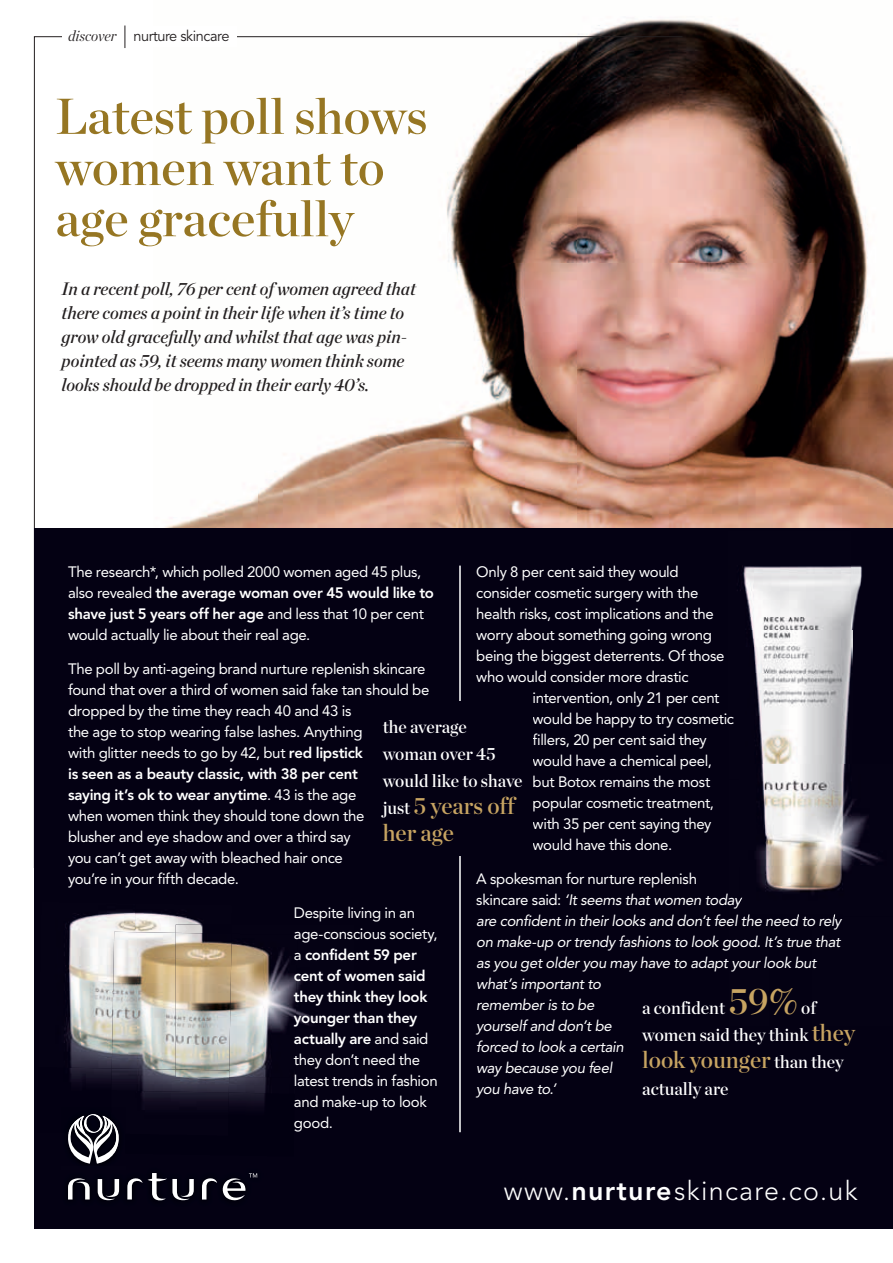
<style>
.page{position:relative;width:893px;height:1263px;background:#fff}
.page>*{position:absolute;margin:0;border:0;box-sizing:border-box;transform-origin:0 0}
.t1{font:50.4px/51.2px "Chronicle Display Semi";color:#967623}
.t2{font:300 26.85px "Avenir";letter-spacing:.05em;color:#fff}
.t3{font:24px/27px "Chronicle Display Semi";color:#c7a462;scale:.96 1}
.t4{font:italic 18px/24px "Chronicle Display Semi";color:#231f20;scale:.96 1}
.t5{font:18px/27px "Chronicle Display Semi";color:#fff;scale:.96 1}
.t6{font:15px/21px "Avenir";letter-spacing:-.025em;color:#fff}
.t7{font:italic 15px/21px "Avenir";letter-spacing:-.025em;color:#fff}
.t8{font:15px "Avenir";letter-spacing:-.03em;color:#231f20}
.s1{font-family:"Chronicle Display";font-weight:300;font-style:italic}
.s2{font-style:normal}
.s3{font-weight:800}
.s4{font-size:18px;color:#fff}
.s5{font-size:37.5px;color:#c7a462}
.s6{font-size:24px;color:#c7a462}
</style>
<div class="page">
<img style="left:578px;top:19px;width:315px;height:509px">
<svg style="left:34px;top:36px;width:649px;height:492px"></svg>
<div style="left:62px;top:26px;width:174px;height:21px;background:#fff"></div>
<svg style="left:125px;top:26px;width:1px;height:22px"></svg>
<div style="left:34px;top:528px;width:859px;height:701px;background:#040113"></div>
<hr style="left:459px;top:566px;width:2px;height:566px;background:#fff">
<img style="left:68px;top:1173px;width:190px;height:28px">
<svg style="left:98px;top:1179px;width:21px;height:21px"></svg>
<svg style="left:68px;top:1178px;width:22px;height:21px"></svg>
<svg style="left:127px;top:1177px;width:15px;height:22px"></svg>
<svg style="left:148px;top:1173px;width:46px;height:27px"></svg>
<svg style="left:202px;top:1173px;width:55px;height:27px"></svg>
<img style="left:70px;top:1068px;width:15px;height:14px">
<img style="left:85px;top:1068px;width:26px;height:14px">
<img style="left:64px;top:912px;width:71px;height:156px">
<img style="left:135px;top:912px;width:67px;height:20px">
<img style="left:229px;top:1094px;width:36px;height:12px">
<img style="left:141px;top:1092px;width:88px;height:13px">
<svg style="left:68px;top:1114px;width:51px;height:49px"></svg>
<img style="left:229px;top:1077px;width:38px;height:17px">
<img style="left:111px;top:1068px;width:118px;height:24px">
<img style="left:112px;top:932px;width:64px;height:138px">
<img style="left:176px;top:924px;width:142px;height:153px">
<img style="left:229px;top:934px;width:68px;height:143px">
<img style="left:737px;top:565px;width:115px;height:199px">
<img style="left:852px;top:565px;width:10px;height:101px">
<div style="left:366px;top:702px;width:167px;height:154px;background:#040113"></div>
<img style="left:742px;top:764px;width:139px;height:134px">
<img style="left:744px;top:914px;width:92px;height:3px">
<p class="t8" style="left:68px;top:27px;width:163px"><span class="s1">discover</span> nurture skincare</p>
<h1 class="t1" style="left:55px;top:87px;width:374px">Latest poll shows women want to age gracefully</h1>
<p class="t4" style="left:62px;top:275px;width:370px">In a recent poll, 76 per cent of women agreed that there comes a point in their life when it’s time to grow old gracefully and whilst that age was pin&shy;pointed as 59, it seems many women think some looks should be dropped in their early 40’s.</p>
<p class="t6" style="left:476px;top:561px;width:250px">Only 8 per cent said they would consider cosmetic surgery with the health risks, cost implications and the worry about something going wrong being the biggest deterrents. Of those who would consider more drastic</p>
<p class="t6" style="left:533px;top:687px;width:203px">intervention, only 21 per cent would be happy to try cosmetic fillers, 20 per cent said they would have a chemical peel, but Botox remains the most popular cosmetic treatment, with 35 per cent saying they would have this done.</p>
<p class="t7" style="left:476px;top:868px;width:367px"><span class="s2">A spokesman for nurture replenish<br>skincare said:</span> ‘It seems that women today<br>are confident in their looks and don’t feel the need to rely on make-up or trendy fashions to look good. It’s true that as you get older you may have to adapt your look but what’s important to<br>remember is to be<br>yourself and don’t be<br>forced to look a certain<br>way because you feel<br>you have to.’</p>
<p class="t6" style="left:68px;top:561px;width:368px">The research*, which polled 2000 women aged 45 plus, also revealed <span class="s3">the average woman over 45 would like to shave just 5 years off her age</span> and less that 10 per cent would actually lie about their real age.</p>
<p class="t6" style="left:68px;top:658px;width:363px">The poll by anti-ageing brand nurture replenish skincare found that over a third of women said fake tan should be dropped by the time they reach 40 and 43 is<br>the age to stop wearing false lashes. Anything<br>with glitter needs to go by 42, but <span class="s3">red lipstick<br>is seen as a beauty classic, with 38 per cent<br>saying it’s ok to wear anytime</span>. 43 is the age<br>when women think they should tone down the<br>blusher and eye shadow and over a third say<br>you can’t get away with bleached hair once<br>you’re in your fifth decade.</p>
<p class="t6" style="left:294px;top:902px;width:145px">Despite living in an age-conscious society, a <span class="s3">confident 59 per cent of women said they think they look younger than they actually are</span> and said they don’t need the latest trends in fashion and make-up to look good.</p>
<p class="t5" style="left:383px;top:712px;width:147px">the average woman over 45 would like to shave</p>
<h3 class="t3" style="left:383px;top:791px;width:139px"><span class="s4">just</span> 5 years off her age</h3>
<p class="t5" style="left:642px;top:993px;width:223px">a confident <span class="s5">59%</span> of women said they think <span class="s6">they</span></p>
<h3 class="t3" style="left:642px;top:1045px;width:211px">look younger <span class="s4">than they</span></h3>
<p class="t5" style="left:642px;top:1074px;width:91px">actually are</p>
<h2 class="t2" style="left:504px;top:1175px;width:355px">www.<span class="s3">nurture</span>skincare.co.uk</h2>
</div>
